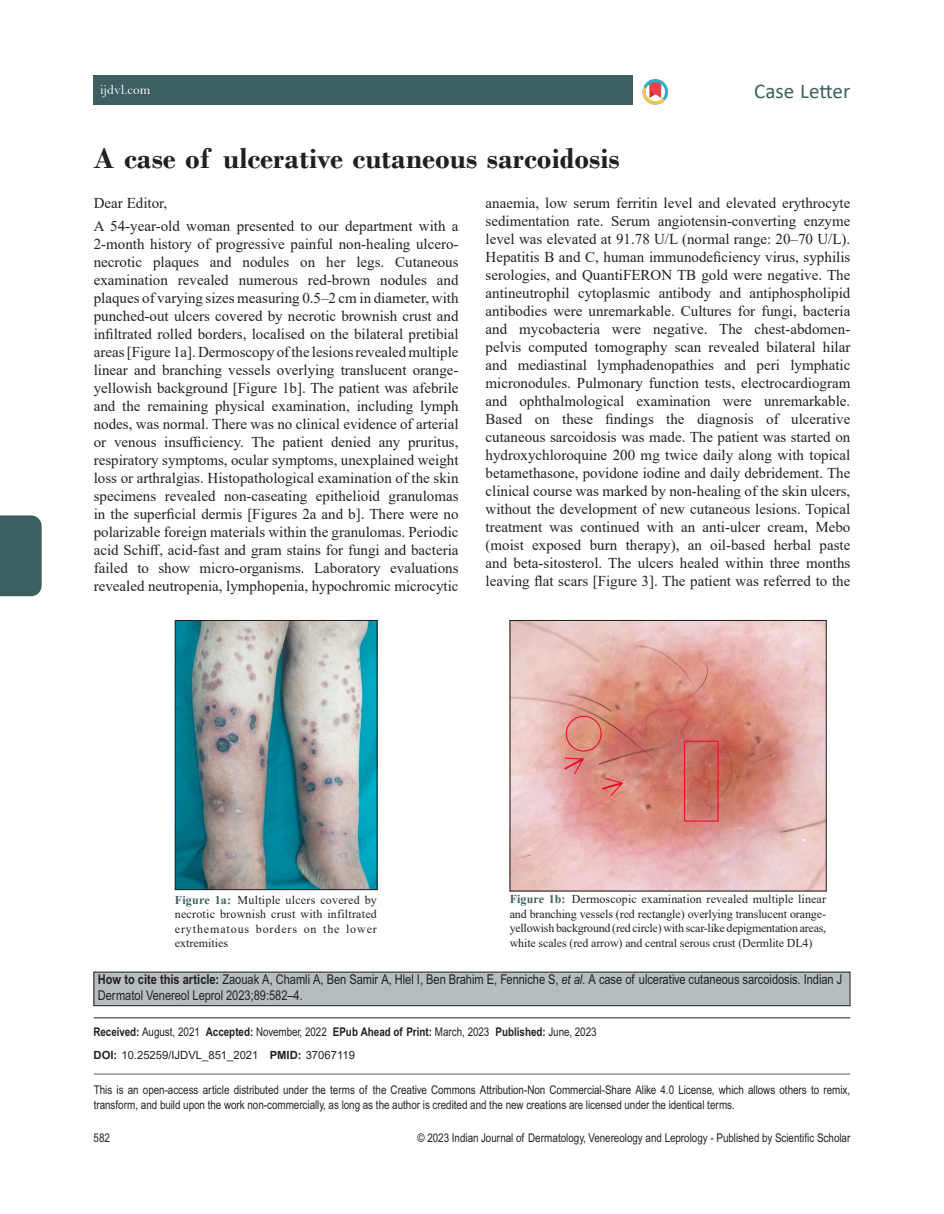
<style>
.page{position:relative;width:944px;height:1214px;background:#fff}
.page>*{position:absolute;margin:0;border:0;box-sizing:border-box;transform-origin:0 0}
.Article_title{font:700 30px "Bodoni";color:#231f20}
.Running_header{font:21px "Calibri";color:#3d5f61}
.Body_Text_Indent{font:15px/18px "Times New Roman";color:#231f20;text-align:justify}
.Body_Text{font:15px "Times New Roman";color:#231f20}
.AFFL{font:13.5px/16.5px "Arial Narrow MT Std";color:#231f20}
.WEB_LINK{font:13.5px "Bell";color:#fff}
.CR{font:12px/15px "Arial Narrow MT Std";color:#231f20}
.Fig_caption{font:12px/14.4px "Times New Roman";letter-spacing:-.005em;color:#231f20;text-align:justify}
.N_HIS_A{font:700 12px "Arial Narrow MT Std";color:#231f20}
.N_DOI{font:11.25px "Arial";color:#231f20}
.s1{font-weight:700;color:#3d5f61}
.s2{font-weight:700}
.s3{font-style:italic}
.s4{font-weight:400}
</style>
<div class="page">
<div style="left:94px;top:972px;width:756px;height:33px;background:#b6bdbe"></div>
<div style="left:94px;top:971px;width:756px;height:35px;border:1px solid #231f20"></div>
<hr style="left:94px;top:1017px;width:756px;height:1px;background:#231f20">
<img style="left:177px;top:622px;width:198px;height:265px">
<div style="left:175px;top:620px;width:202px;height:269px;border:1px solid #231f20"></div>
<img style="left:512px;top:622px;width:312px;height:267px">
<div style="left:0;top:515px;width:42px;height:81px;background:#3d5f61"></div>
<div style="left:94px;top:75px;width:539px;height:30px;background:#3d5f61"></div>
<svg style="left:642px;top:79px;width:26px;height:26px"></svg>
<hr style="left:94px;top:1073px;width:756px;height:1px;background:#939598">
<p class="WEB_LINK" style="left:100px;top:82px;width:52px">ijdvl.com</p>
<p class="Running_header" style="left:754px;top:76px;width:98px">Case Letter</p>
<p class="Article_title" style="left:94px;top:140px;width:527px">A case of ulcerative cutaneous sarcoidosis</p>
<p class="Body_Text" style="left:94px;top:192px;width:75px">Dear Editor,</p>
<p class="Body_Text_Indent" style="left:94px;top:216px;width:366px">A 54-year-old woman presented to our department with a 2-month history of progressive painful non-healing ulcero&shy;necrotic plaques and nodules on her legs. Cutaneous examination revealed numerous red-brown nodules and plaques of varying sizes measuring 0.5–2 cm in diameter, with punched-out ulcers covered by necrotic brownish crust and infiltrated rolled borders, localised on the bilateral pretibial areas [Figure 1a]. Dermoscopy of the lesions revealed multiple linear and branching vessels overlying translucent orange&shy;yellowish background [Figure 1b]. The patient was afebrile and the remaining physical examination, including lymph nodes, was normal. There was no clinical evidence of arterial or venous insufficiency. The patient denied any pruritus, respiratory symptoms, ocular symptoms, unexplained weight loss or arthralgias. Histopathological examination of the skin specimens revealed non-caseating epithelioid granulomas in the superficial dermis [Figures 2a and b]. There were no polarizable foreign materials within the granulomas. Periodic acid Schiff, acid-fast and gram stains for fungi and bacteria failed to show micro-organisms. Laboratory evaluations revealed neutropenia, lymphopenia, hypochromic microcytic</p>
<p class="Body_Text_Indent" style="left:485px;top:193px;width:366px">anaemia, low serum ferritin level and elevated erythrocyte sedimentation rate. Serum angiotensin-converting enzyme level was elevated at 91.78 U/L (normal range: 20–70 U/L).<br>Hepatitis B and C, human immunodeficiency virus, syphilis serologies, and QuantiFERON TB gold were negative. The antineutrophil cytoplasmic antibody and antiphospholipid antibodies were unremarkable. Cultures for fungi, bacteria and mycobacteria were negative. The chest-abdomen&shy;pelvis computed tomography scan revealed bilateral hilar and mediastinal lymphadenopathies and peri lymphatic micronodules. Pulmonary function tests, electrocardiogram and ophthalmological examination were unremarkable.<br>Based on these findings the diagnosis of ulcerative cutaneous sarcoidosis was made. The patient was started on hydroxychloroquine 200 mg twice daily along with topical betamethasone, povidone iodine and daily debridement. The clinical course was marked by non-healing of the skin ulcers, without the development of new cutaneous lesions. Topical treatment was continued with an anti-ulcer cream, Mebo (moist exposed burn therapy), an oil-based herbal paste and beta-sitosterol. The ulcers healed within three months leaving flat scars [Figure 3]. The patient was referred to the</p>
<p class="Fig_caption" style="left:175px;top:892px;width:204px"><span class="s1">Figure 1a:</span> Multiple ulcers covered by necrotic brownish crust with infiltrated erythematous borders on the lower extremities</p>
<p class="Fig_caption" style="left:509px;top:891px;width:318px"><span class="s1">Figure 1b:</span> Dermoscopic examination revealed multiple linear and branching vessels (red rectangle) overlying translucent orange&shy;yellowish background (red circle) with scar-like depigmentation areas, white scales (red arrow) and central serous crust (Dermlite DL4)</p>
<p class="AFFL" style="left:98px;top:970px;width:746px"><span class="s2">How to cite this article:</span> Zaouak A, Chamli A, Ben Samir A, Hlel I, Ben Brahim E, Fenniche S, <span class="s3">et al.</span> A case of ulcerative cutaneous sarcoidosis. Indian J<br>Dermatol Venereol Leprol 2023;89:582–4.</p>
<p class="N_HIS_A" style="left:94px;top:1024px;width:504px">Received: <span class="s4">August, 2021</span> Accepted: <span class="s4">November, 2022</span> EPub Ahead of Print: <span class="s4">March, 2023</span> Published: <span class="s4">June, 2023</span></p>
<p class="N_DOI" style="left:94px;top:1047px;width:263px"><span class="s2">DOI:</span> 10.25259/IJDVL_851_2021 <span class="s2">PMID:</span> 37067119</p>
<p class="CR" style="left:94px;top:1082px;width:758px">This is an open-access article distributed under the terms of the Creative Commons Attribution-Non Commercial-Share Alike 4.0 License, which allows others to remix, transform, and build upon the work non-commercially, as long as the author is credited and the new creations are licensed under the identical terms.</p>
<p class="CR" style="left:94px;top:1129px;width:18px">582</p>
<p class="CR" style="left:417px;top:1129px;width:434px">© 2023 Indian Journal of Dermatology, Venereology and Leprology - Published by Scientific Scholar</p>
</div>
